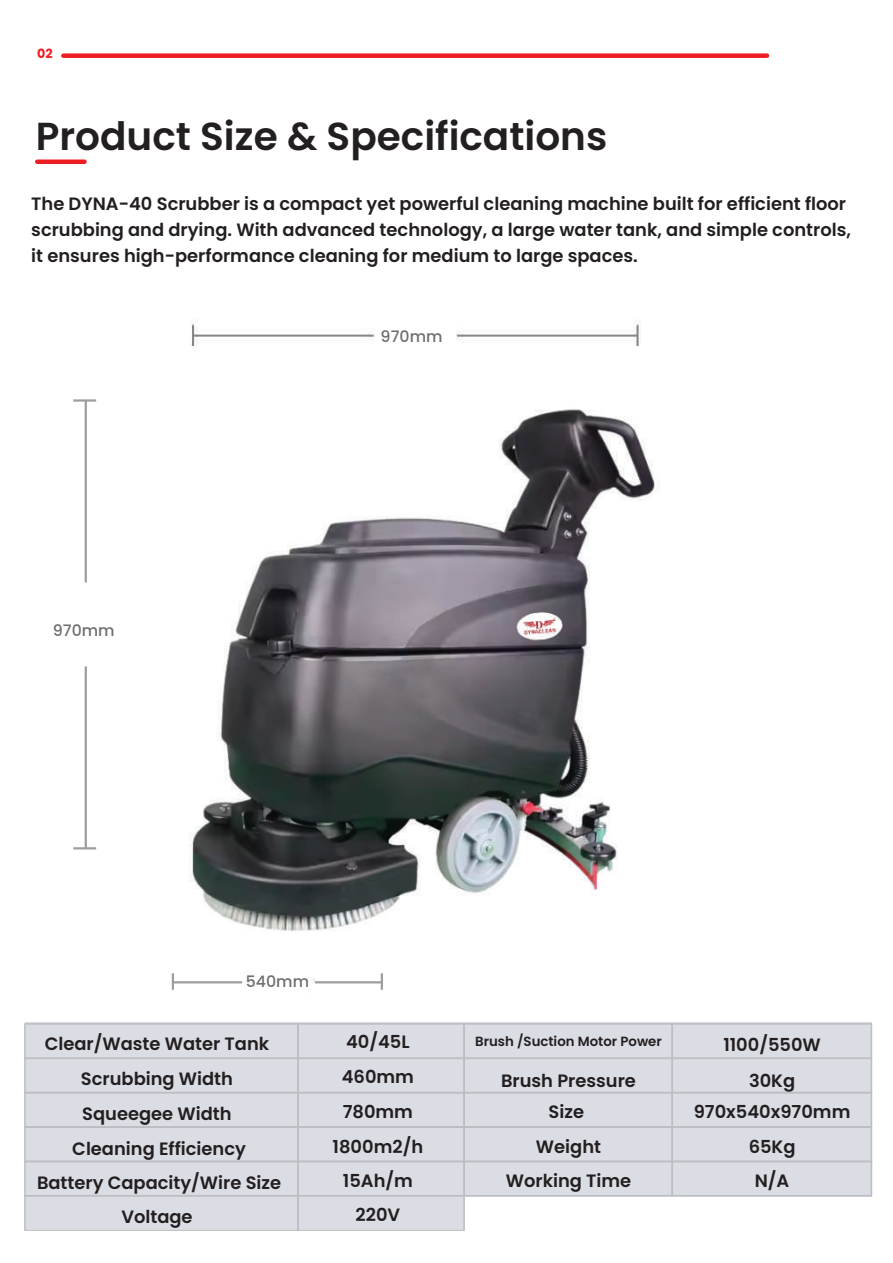
<style>
.page{position:relative;width:893px;height:1263px;background:#fff}
.page>*{position:absolute;margin:0;border:0;box-sizing:border-box;transform-origin:0 0}
.t1{font:600 39px "Poppins";color:#231f20}
.t2{font:600 17.85px/34.5px "Poppins";color:#231f20;text-align:center}
.t3{font:500 15.75px "Poppins";color:#6e6e6e}
.t4{font:600 13.35px "Poppins";color:#231f20}
.t5{font:700 12.75px "Poppins";color:#ee1d23}
</style>
<div class="page">
<div style="left:25px;top:1022px;width:846px;height:207px;background:#dbdde4"></div>
<div style="left:63px;top:53px;width:704px;height:5px;background:#ee1d23"></div>
<div style="left:37px;top:159px;width:48px;height:5px;background:#ee1d23"></div>
<div style="left:24px;top:1023px;width:275px;height:36px;border:2px solid #bdbec1"></div>
<div style="left:24px;top:1057px;width:275px;height:36px;border:2px solid #bdbec1"></div>
<div style="left:24px;top:1092px;width:275px;height:36px;border:2px solid #bdbec1"></div>
<div style="left:24px;top:1126px;width:275px;height:36px;border:2px solid #bdbec1"></div>
<div style="left:24px;top:1160px;width:275px;height:36px;border:2px solid #bdbec1"></div>
<div style="left:24px;top:1195px;width:275px;height:36px;border:2px solid #bdbec1"></div>
<div style="left:297px;top:1023px;width:168px;height:36px;border:2px solid #bdbec1"></div>
<div style="left:297px;top:1057px;width:168px;height:36px;border:2px solid #bdbec1"></div>
<div style="left:297px;top:1092px;width:168px;height:36px;border:2px solid #bdbec1"></div>
<div style="left:297px;top:1126px;width:168px;height:36px;border:2px solid #bdbec1"></div>
<div style="left:297px;top:1160px;width:168px;height:36px;border:2px solid #bdbec1"></div>
<div style="left:297px;top:1195px;width:168px;height:36px;border:2px solid #bdbec1"></div>
<div style="left:463px;top:1023px;width:210px;height:36px;border:2px solid #bdbec1"></div>
<div style="left:463px;top:1057px;width:210px;height:36px;border:2px solid #bdbec1"></div>
<div style="left:463px;top:1092px;width:210px;height:36px;border:2px solid #bdbec1"></div>
<div style="left:463px;top:1126px;width:210px;height:36px;border:2px solid #bdbec1"></div>
<div style="left:463px;top:1160px;width:210px;height:36px;border:2px solid #bdbec1"></div>
<div style="left:671px;top:1023px;width:201px;height:36px;border:2px solid #bdbec1"></div>
<div style="left:671px;top:1057px;width:201px;height:36px;border:2px solid #bdbec1"></div>
<div style="left:671px;top:1092px;width:201px;height:36px;border:2px solid #bdbec1"></div>
<div style="left:671px;top:1126px;width:201px;height:36px;border:2px solid #bdbec1"></div>
<div style="left:671px;top:1160px;width:201px;height:36px;border:2px solid #bdbec1"></div>
<div style="left:465px;top:1197px;width:422px;height:42px;background:#fff"></div>
<hr style="left:73px;top:399px;width:23px;height:3px;background:#9e9e9e">
<hr style="left:73px;top:847px;width:23px;height:2px;background:#9e9e9e">
<hr style="left:85px;top:400px;width:2px;height:182px;background:#9e9e9e">
<hr style="left:85px;top:666px;width:2px;height:182px;background:#9e9e9e">
<svg style="left:381px;top:973px;width:2px;height:17px"></svg>
<svg style="left:172px;top:973px;width:2px;height:17px"></svg>
<hr style="left:315px;top:981px;width:66px;height:2px;background:#9e9e9e">
<hr style="left:173px;top:981px;width:69px;height:2px;background:#9e9e9e">
<img style="left:190px;top:409px;width:470px;height:523px">
<p class="t5" style="left:37px;top:46px;width:17px">02</p>
<h1 class="t1" style="left:36px;top:113px;width:573px">Product Size &amp; Specifications</h1>
<p class="t2" style="left:31px;top:191px;width:821px;line-height:26px;text-align:left">The DYNA-40 Scrubber is a compact yet powerful cleaning machine built for efficient floor scrubbing and drying. With advanced technology, a large water tank, and simple controls, it ensures high-performance cleaning for medium to large spaces.</p>
<p class="t3" style="left:53px;top:622px;width:63px">970mm</p>
<p class="t3" style="left:381px;top:327px;width:63px">970mm</p>
<p class="t3" style="left:246px;top:972px;width:65px">540mm</p>
<p class="t2" style="left:346px;top:1025px;width:65px">40/45L</p>
<p class="t2" style="left:37px;top:1026px;width:246px">Clear/Waste Water Tank<br>Scrubbing Width<br>Squeegee Width<br>Cleaning Efficiency<br>Battery Capacity/Wire Size</p>
<p class="t4" style="left:475px;top:1034px;width:188px">Brush /Suction Motor Power</p>
<p class="t2" style="left:342px;top:1060px;width:74px">460mm</p>
<p class="t2" style="left:501px;top:1063px;width:136px">Brush Pressure</p>
<p class="t2" style="left:506px;top:1095px;width:127px">Size<br>Weight<br>Working Time</p>
<p class="t2" style="left:333px;top:1095px;width:92px">780mm<br>1800m2/h<br>15Ah/m<br>220V</p>
<p class="t2" style="left:121px;top:1199px;width:73px">Voltage</p>
<p class="t2" style="left:723px;top:1027px;width:99px;line-height:35.4px">1100/550W<br>30Kg</p>
<p class="t2" style="left:694px;top:1095px;width:158px">970x540x970mm<br>65Kg<br>N/A</p>
</div>
